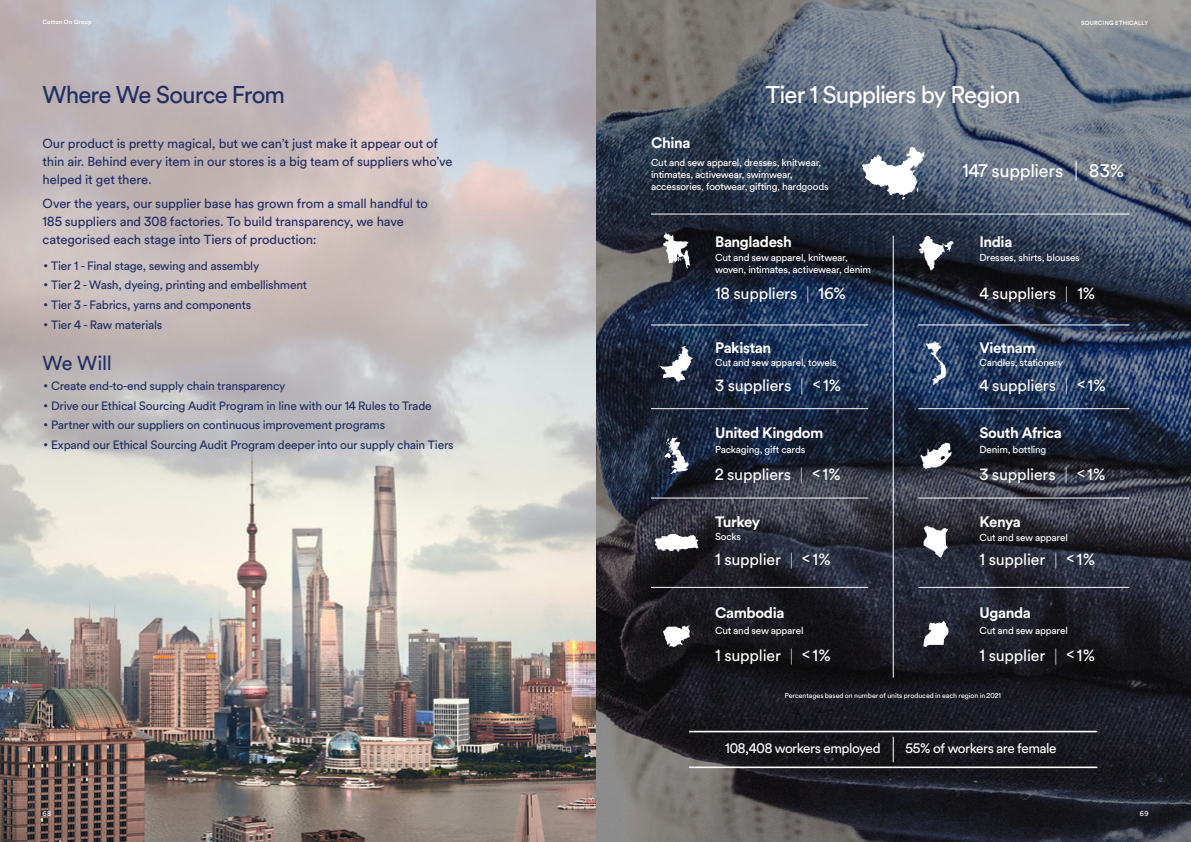
<style>
.page{position:relative;width:1191px;height:842px;background:#fff}
.page>*{position:absolute;margin:0;border:0;box-sizing:border-box;transform-origin:0 0}
.t1{font:500 24px "Circular CO";letter-spacing:-.04em;color:#fff}
.t2{font:500 24px "Circular CO";letter-spacing:-.035em;color:#212e63}
.t3{font:500 20px "Circular CO";letter-spacing:-.02em;color:#212e63}
.t4{font:500 18px "Circular CO";letter-spacing:-.01em;color:#fff}
.t5{font:500 16px "Circular CO";letter-spacing:-.01em;color:#fff}
.t6{font:700 15px "Circular CO";letter-spacing:-.03em;color:#fff}
.t7{font:500 13.6px "Circular CO";letter-spacing:-.035em;color:#fff}
.t8{font:500 13px/18px "Circular CO";letter-spacing:-.01em;color:#212e63}
.t9{font:500 12px "Circular CO";letter-spacing:-.02em;color:#212e63}
.t10{font:500 10px/12px "Circular CO";letter-spacing:-.02em;color:#fff}
.t11{font:500 7px "Circular CO";letter-spacing:-.005em;color:#fff}
.t12{font:500 6px "Circular Pro";letter-spacing:.02em;color:#fff}
.t13{font:600 6px "Circular CO";letter-spacing:.02em;color:#fff}
.s1{font-family:"Helvetica Neue";font-weight:100}
</style>
<div class="page">
<img style="left:0;top:0;width:595px;height:842px">
<svg style="left:595px;top:0;width:596px;height:842px;background:#373d4a"></svg>
<hr style="left:651px;top:214px;width:478px;height:1px;background:#fff">
<hr style="left:918px;top:325px;width:211px;height:1px;background:#fff">
<hr style="left:651px;top:325px;width:217px;height:1px;background:#fff">
<hr style="left:918px;top:408px;width:211px;height:1px;background:#fff">
<hr style="left:651px;top:408px;width:217px;height:1px;background:#fff">
<hr style="left:918px;top:498px;width:211px;height:1px;background:#fff">
<hr style="left:651px;top:498px;width:217px;height:1px;background:#fff">
<hr style="left:918px;top:587px;width:211px;height:1px;background:#fff">
<hr style="left:651px;top:587px;width:217px;height:1px;background:#fff">
<svg style="left:893px;top:737px;width:1px;height:25px"></svg>
<hr style="left:689px;top:731px;width:408px;height:1px;background:#fff">
<hr style="left:689px;top:766px;width:408px;height:2px;background:#fff">
<hr style="left:893px;top:236px;width:1px;height:441px;background:#fff">
<svg style="left:862px;top:147px;width:62px;height:53px"></svg>
<svg style="left:1075px;top:161px;width:1px;height:20px"></svg>
<svg style="left:663px;top:232px;width:27px;height:37px"></svg>
<svg style="left:918px;top:235px;width:36px;height:36px"></svg>
<svg style="left:654px;top:534px;width:44px;height:18px"></svg>
<svg style="left:925px;top:341px;width:21px;height:44px"></svg>
<svg style="left:923px;top:526px;width:25px;height:32px"></svg>
<svg style="left:664px;top:438px;width:24px;height:36px"></svg>
<svg style="left:660px;top:346px;width:33px;height:36px"></svg>
<svg style="left:663px;top:625px;width:27px;height:22px"></svg>
<svg style="left:920px;top:443px;width:31px;height:26px"></svg>
<svg style="left:923px;top:621px;width:25px;height:26px"></svg>
<p class="t13" style="left:43px;top:19px;width:51px">Cotton On Group</p>
<p class="t12" style="left:1081px;top:19px;width:69px">SOURCING ETHICALLY</p>
<h1 class="t2" style="left:43px;top:82px;width:244px">Where We Source From</h1>
<p class="t8" style="left:43px;top:135px;width:411px">Our product is pretty magical, but we can’t just make it appear out of thin air. Behind every item in our stores is a big team of suppliers who’ve helped it get there.</p>
<p class="t8" style="left:43px;top:195px;width:387px">Over the years, our supplier base has grown from a small handful to<br>185 suppliers and 308 factories. To build transparency, we have categorised each stage into Tiers of production:</p>
<p class="t9" style="left:43px;top:259px;width:218px">• Tier 1 - Final stage, sewing and assembly</p>
<p class="t9" style="left:43px;top:279px;width:266px">• Tier 2 - Wash, dyeing, printing and embellishment</p>
<p class="t9" style="left:43px;top:298px;width:210px">• Tier 3 - Fabrics, yarns and components</p>
<p class="t9" style="left:43px;top:318px;width:121px">• Tier 4 - Raw materials</p>
<h2 class="t3" style="left:43px;top:353px;width:71px">We Will</h2>
<p class="t9" style="left:43px;top:379px;width:244px">• Create end-to-end supply chain transparency</p>
<p class="t9" style="left:43px;top:399px;width:390px">• Drive our Ethical Sourcing Audit Program in line with our 14 Rules to Trade</p>
<p class="t9" style="left:43px;top:419px;width:344px">• Partner with our suppliers on continuous improvement programs</p>
<p class="t9" style="left:43px;top:438px;width:413px">• Expand our Ethical Sourcing Audit Program deeper into our supply chain Tiers</p>
<p class="t11" style="left:43px;top:810px;width:10px">68</p>
<h1 class="t1" style="left:765px;top:82px;width:256px">Tier 1 Suppliers by Region</h1>
<p class="t6" style="left:651px;top:134px;width:41px">China</p>
<p class="t10" style="left:651px;top:156px;width:179px">Cut and sew apparel, dresses, knitwear, intimates, activewear, swimwear, accessories, footwear, gifting, hardgoods</p>
<h3 class="t4" style="left:962px;top:161px;width:102px">147 suppliers</h3>
<h3 class="t4" style="left:1089px;top:161px;width:37px">83%</h3>
<p class="t6" style="left:715px;top:233px;width:78px">Bangladesh</p>
<h3 class="t5" style="left:715px;top:285px;width:133px">18 suppliers <span class="s1">|</span> 16%</h3>
<p class="t10" style="left:715px;top:252px;width:157px">Cut and sew apparel, knitwear, woven, intimates, activewear, denim</p>
<p class="t6" style="left:979px;top:233px;width:34px">India</p>
<h3 class="t5" style="left:979px;top:285px;width:118px">4 suppliers <span class="s1">|</span> 1%</h3>
<p class="t10" style="left:979px;top:252px;width:102px">Dresses, shirts, blouses</p>
<p class="t6" style="left:715px;top:339px;width:58px">Pakistan</p>
<h3 class="t5" style="left:715px;top:376px;width:128px">3 suppliers <span class="s1">|</span> &lt; 1%</h3>
<p class="t10" style="left:715px;top:357px;width:123px">Cut and sew apparel, towels</p>
<p class="t6" style="left:979px;top:339px;width:58px">Vietnam</p>
<h3 class="t5" style="left:979px;top:376px;width:128px">4 suppliers <span class="s1">|</span> &lt; 1%</h3>
<p class="t10" style="left:979px;top:357px;width:85px">Candles, stationery</p>
<p class="t6" style="left:715px;top:424px;width:110px">United Kingdom</p>
<h3 class="t5" style="left:715px;top:466px;width:127px">2 suppliers <span class="s1">|</span> &lt; 1%</h3>
<p class="t10" style="left:715px;top:444px;width:92px">Packaging, gift cards</p>
<p class="t6" style="left:979px;top:424px;width:84px">South Africa</p>
<h3 class="t5" style="left:979px;top:466px;width:128px">3 suppliers <span class="s1">|</span> &lt; 1%</h3>
<p class="t10" style="left:979px;top:444px;width:68px">Denim, bottling</p>
<p class="t6" style="left:715px;top:513px;width:46px">Turkey</p>
<h3 class="t5" style="left:715px;top:551px;width:117px">1 supplier <span class="s1">|</span> &lt; 1%</h3>
<p class="t10" style="left:715px;top:530px;width:27px">Socks</p>
<p class="t6" style="left:979px;top:513px;width:43px">Kenya</p>
<h3 class="t5" style="left:979px;top:551px;width:117px">1 supplier <span class="s1">|</span> &lt; 1%</h3>
<p class="t10" style="left:979px;top:532px;width:90px">Cut and sew apparel</p>
<p class="t6" style="left:715px;top:605px;width:71px">Cambodia</p>
<h3 class="t5" style="left:715px;top:647px;width:117px">1 supplier <span class="s1">|</span> &lt; 1%</h3>
<p class="t10" style="left:715px;top:625px;width:90px">Cut and sew apparel</p>
<p class="t6" style="left:979px;top:605px;width:53px">Uganda</p>
<h3 class="t5" style="left:979px;top:647px;width:117px">1 supplier <span class="s1">|</span> &lt; 1%</h3>
<p class="t10" style="left:979px;top:625px;width:90px">Cut and sew apparel</p>
<p class="t11" style="left:784px;top:692px;width:218px">Percentages based on number of units produced in each region in 2021</p>
<p class="t7" style="left:725px;top:741px;width:157px">108,408 workers employed</p>
<p class="t7" style="left:905px;top:741px;width:153px">55% of workers are female</p>
<p class="t11" style="left:1139px;top:810px;width:10px">69</p>
</div>
